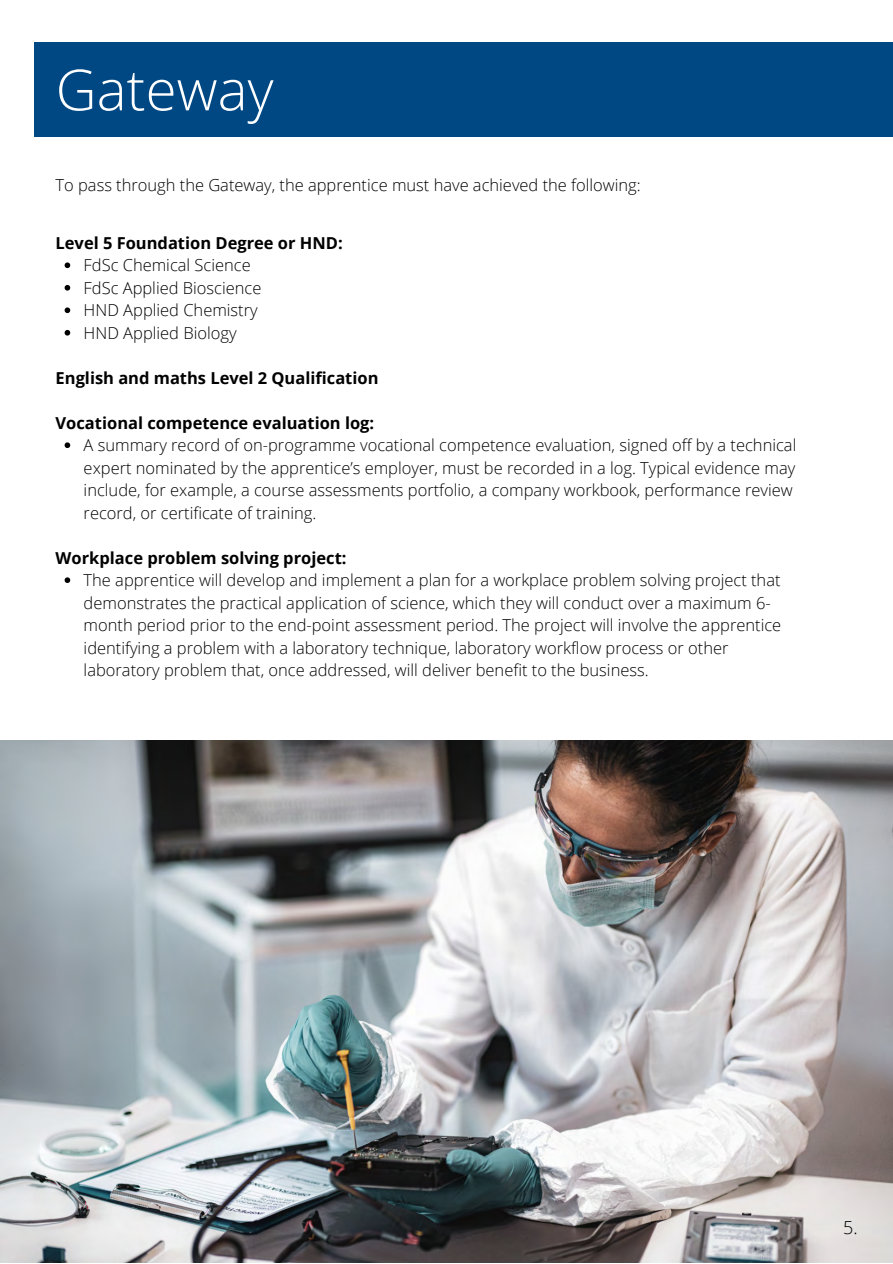
<style>
.page{position:relative;width:893px;height:1264px;background:#fff}
.page>*{position:absolute;margin:0;border:0;box-sizing:border-box;transform-origin:0 0}
.t1{font:300 56.7px "Open Sans";color:#fff}
.t2{font:300 18px "Open Sans";color:#000}
.t3{font:300 16.5px/22.5px "Open Sans";color:#000}
.t4{font:700 16.5px "Open Sans";color:#000}
</style>
<div class="page">
<div style="left:34px;top:42px;width:858px;height:94px;background:#004884"></div>
<img style="left:0;top:740px;width:892px;height:522px">
<svg style="left:65px;top:262px;width:5px;height:6px"></svg>
<svg style="left:65px;top:285px;width:5px;height:5px"></svg>
<svg style="left:65px;top:307px;width:5px;height:6px"></svg>
<svg style="left:65px;top:330px;width:5px;height:5px"></svg>
<svg style="left:65px;top:442px;width:5px;height:6px"></svg>
<svg style="left:65px;top:577px;width:5px;height:6px"></svg>
<h1 class="t1" style="left:56px;top:50px;width:219px">Gateway</h1>
<p class="t3" style="left:56px;top:173px;width:586px">To pass through the Gateway, the apprentice must have achieved the following:</p>
<p class="t4" style="left:56px;top:231px;width:289px">Level 5 Foundation Degree or HND:</p>
<p class="t3" style="left:84px;top:254px;width:179px">FdSc Chemical Science<br>FdSc Applied Bioscience<br>HND Applied Chemistry<br>HND Applied Biology</p>
<p class="t4" style="left:56px;top:366px;width:324px">English and maths Level 2 Qualification</p>
<p class="t4" style="left:56px;top:411px;width:320px">Vocational competence evaluation log:</p>
<p class="t3" style="left:84px;top:434px;width:714px">A summary record of on-programme vocational competence evaluation, signed off by a technical expert nominated by the apprentice’s employer, must be recorded in a log. Typical evidence may include, for example, a course assessments portfolio, a company workbook, performance review record, or certificate of training.</p>
<p class="t4" style="left:56px;top:546px;width:292px">Workplace problem solving project:</p>
<p class="t3" style="left:84px;top:568px;width:699px">The apprentice will develop and implement a plan for a workplace problem solving project that demonstrates the practical application of science, which they will conduct over a maximum 6- month period prior to the end-point assessment period. The project will involve the apprentice identifying a problem with a laboratory technique, laboratory workflow process or other laboratory problem that, once addressed, will deliver benefit to the business.</p>
<p class="t2" style="left:843px;top:1214px;width:16px">5.</p>
</div>
